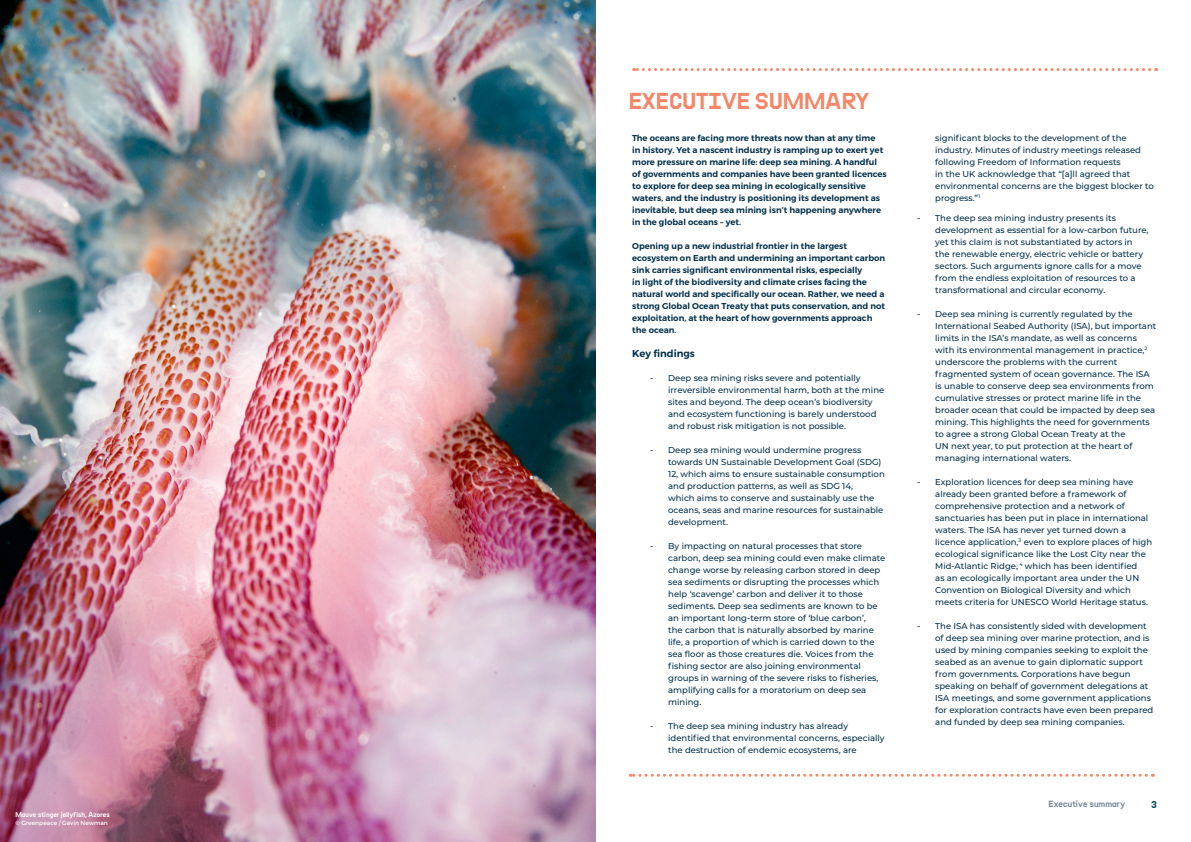
<style>
.page{position:relative;width:1191px;height:842px;background:#fff}
.page>*{position:absolute;margin:0;border:0;box-sizing:border-box;transform-origin:0 0}
.Page_title{font:23px "Sanctuary LC";color:#f58667}
.t1{font:600 10px "Montserrat";color:#03314b}
.t2{font:10px "Sanctuary LC";color:#0b4662}
.t3{font:9px "Sanctuary LC";letter-spacing:.01em;color:#78899d}
.t4{font:500 8.5px/12px "Montserrat";color:#03314b}
.t5{font:600 8.5px/12px "Montserrat";color:#03314b}
.captions{font:7px "Sanctuary LC";letter-spacing:.01em;color:#fff}
.captions-2{font:6px "Montserrat";color:#fff}
</style>
<div class="page">
<img style="left:0;top:0;width:596px;height:842px">
<svg style="left:633px;top:68px;width:516px;height:3px"></svg>
<svg style="left:630px;top:774px;width:516px;height:3px"></svg>
<p class="captions" style="left:15px;top:810px;width:96px">Mauve stinger jellyfish, Azores</p>
<p class="captions-2" style="left:15px;top:819px;width:94px">© Greenpeace / Gavin Newman</p>
<p class="Page_title" style="left:628px;top:86px;width:242px">EXECUTIVE SUMMARY</p>
<p class="t5" style="left:632px;top:132px;width:256px">The oceans are facing more threats now than at any time<br>in history. Yet a nascent industry is ramping up to exert yet more pressure on marine life: deep sea mining. A handful of governments and companies have been granted licences to explore for deep sea mining in ecologically sensitive waters, and the industry is positioning its development as inevitable, but deep sea mining isn’t happening anywhere in the global oceans – yet.</p>
<p class="t5" style="left:632px;top:240px;width:254px">Opening up a new industrial frontier in the largest ecosystem on Earth and undermining an important carbon sink carries significant environmental risks, especially<br>in light of the biodiversity and climate crises facing the natural world and specifically our ocean. Rather, we need a strong Global Ocean Treaty that puts conservation, and not exploitation, at the heart of how governments approach the ocean.</p>
<p class="t1" style="left:632px;top:347px;width:64px">Key findings</p>
<p class="t4" style="left:668px;top:372px;width:218px;text-indent:-18px">- Deep sea mining risks severe and potentially irreversible environmental harm, both at the mine sites and beyond. The deep ocean’s biodiversity and ecosystem functioning is barely understood and robust risk mitigation is not possible.</p>
<p class="t4" style="left:668px;top:444px;width:218px;text-indent:-18px">- Deep sea mining would undermine progress towards UN Sustainable Development Goal (SDG)<br>12, which aims to ensure sustainable consumption and production patterns, as well as SDG 14,<br>which aims to conserve and sustainably use the oceans, seas and marine resources for sustainable development.</p>
<p class="t4" style="left:668px;top:540px;width:219px;text-indent:-18px">- By impacting on natural processes that store carbon, deep sea mining could even make climate change worse by releasing carbon stored in deep sea sediments or disrupting the processes which help ‘scavenge’ carbon and deliver it to those sediments. Deep sea sediments are known to be an important long-term store of ‘blue carbon’,<br>the carbon that is naturally absorbed by marine life, a proportion of which is carried down to the sea floor as those creatures die. Voices from the fishing sector are also joining environmental groups in warning of the severe risks to fisheries, amplifying calls for a moratorium on deep sea mining.</p>
<p class="t4" style="left:668px;top:720px;width:218px;text-indent:-18px">- The deep sea mining industry has already identified that environmental concerns, especially the destruction of endemic ecosystems, are</p>
<p class="t4" style="left:935px;top:132px;width:220px">significant blocks to the development of the industry. Minutes of industry meetings released following Freedom of Information requests<br>in the UK acknowledge that “[a]ll agreed that environmental concerns are the biggest blocker to progress.”<sup>1</sup></p>
<p class="t4" style="left:935px;top:212px;width:215px;text-indent:-18px">- The deep sea mining industry presents its development as essential for a low-carbon future, yet this claim is not substantiated by actors in the renewable energy, electric vehicle or battery sectors. Such arguments ignore calls for a move from the endless exploitation of resources to a transformational and circular economy.</p>
<p class="t4" style="left:935px;top:308px;width:223px;text-indent:-18px">- Deep sea mining is currently regulated by the International Seabed Authority (ISA), but important limits in the ISA’s mandate, as well as concerns with its environmental management in practice,<sup>2 </sup>underscore the problems with the current fragmented system of ocean governance. The ISA is unable to conserve deep sea environments from cumulative stresses or protect marine life in the broader ocean that could be impacted by deep sea mining. This highlights the need for governments to agree a strong Global Ocean Treaty at the<br>UN next year, to put protection at the heart of managing international waters.</p>
<p class="t4" style="left:935px;top:476px;width:218px;text-indent:-18px">- Exploration licences for deep sea mining have already been granted before a framework of comprehensive protection and a network of sanctuaries has been put in place in international waters. The ISA has never yet turned down a licence application,<sup>3</sup> even to explore places of high ecological significance like the Lost City near the Mid-Atlantic Ridge, <sup>4</sup> which has been identified<br>as an ecologically important area under the UN Convention on Biological Diversity and which meets criteria for UNESCO World Heritage status.</p>
<p class="t4" style="left:935px;top:620px;width:220px;text-indent:-18px">- The ISA has consistently sided with development of deep sea mining over marine protection, and is used by mining companies seeking to exploit the seabed as an avenue to gain diplomatic support from governments. Corporations have begun speaking on behalf of government delegations at ISA meetings, and some government applications for exploration contracts have even been prepared and funded by deep sea mining companies.</p>
<p class="t3" style="left:1048px;top:798px;width:78px">Executive summary</p>
<p class="t2" style="left:1151px;top:798px;width:7px">3</p>
</div>
